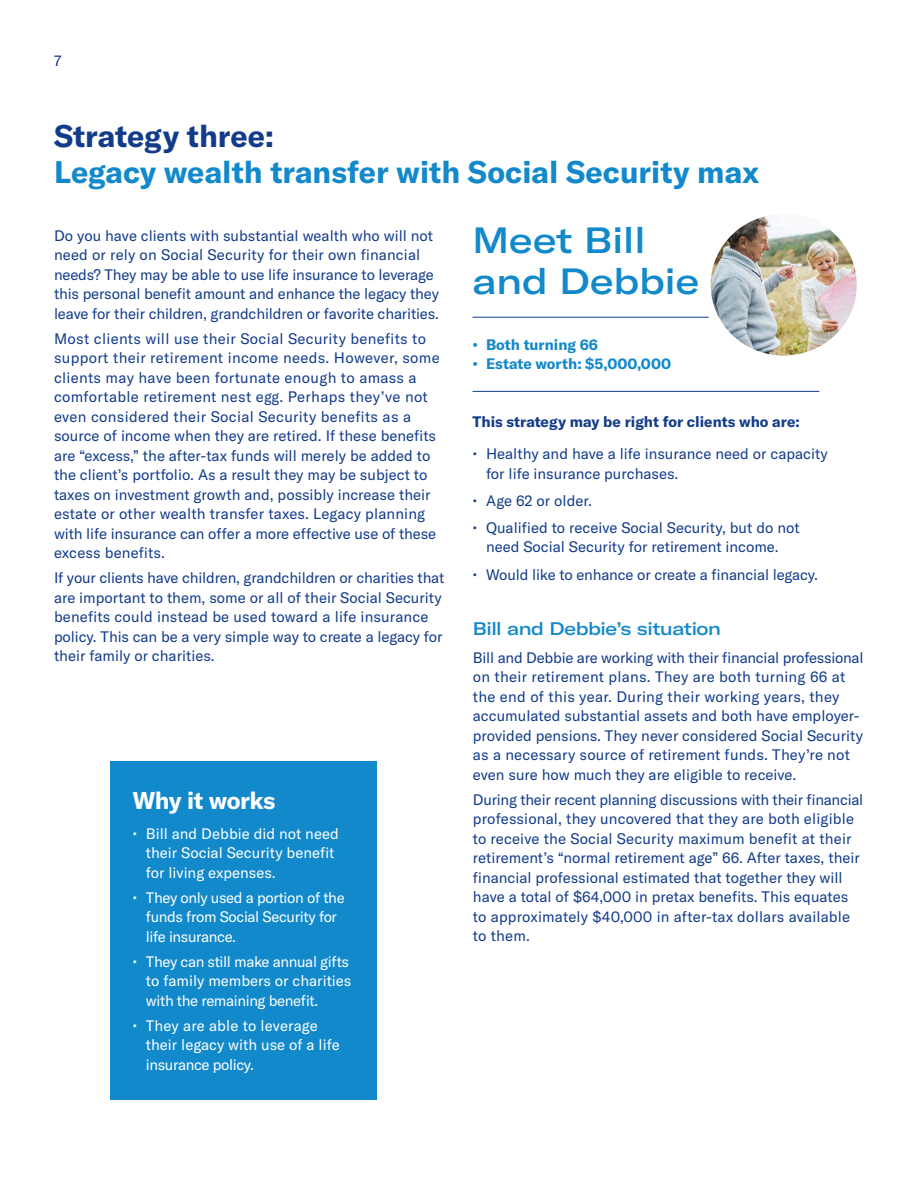
<style>
.page{position:relative;width:918px;height:1188px;background:#fff}
.page>*{position:absolute;margin:0;border:0;box-sizing:border-box;transform-origin:0 0}
.t1{font:500 expanded 36px/40.5px "GT America";color:#1289cb}
.t2{font:700 30.75px "GT America";color:#1289cb}
.t3{font:700 30.75px "GT America";letter-spacing:-.005em;color:#123b8a}
.t4{font:700 24px "GT America";letter-spacing:-.025em;color:#fff}
.t5{font:500 expanded 18px "GT America";letter-spacing:-.025em;color:#1289cb}
.t6{font:15px/19.5px "GT America";color:#123b8a}
.t7{font:15px/19.5px "GT America";letter-spacing:-.025em;color:#fff}
.t8{font:15px/19.5px "GT America";letter-spacing:-.005em;color:#fff}
.t9{font:700 15px "GT America";color:#123b8a}
.t10{font:700 15px "GT America";color:#1289cb}
</style>
<div class="page">
<hr style="left:472px;top:391px;width:347px;height:1px;background:#123b8a">
<hr style="left:472px;top:317px;width:237px;height:1px;background:#123b8a">
<img style="left:711px;top:214px;width:146px;height:142px">
<div style="left:110px;top:761px;width:267px;height:338px;background:#1289cb"></div>
<p class="t6" style="left:54px;top:51px;width:9px">7</p>
<h2 class="t3" style="left:54px;top:117px;width:221px">Strategy three:</h2>
<h2 class="t2" style="left:54px;top:153px;width:707px">Legacy wealth transfer with Social Security max</h2>
<p class="t6" style="left:54px;top:226px;width:387px">Do you have clients with substantial wealth who will not need or rely on Social Security for their own financial needs? They may be able to use life insurance to leverage this personal benefit amount and enhance the legacy they leave for their children, grandchildren or favorite charities.</p>
<p class="t6" style="left:54px;top:329px;width:387px">Most clients will use their Social Security benefits to support their retirement income needs. However, some clients may have been fortunate enough to amass a comfortable retirement nest egg. Perhaps they’ve not even considered their Social Security benefits as a source of income when they are retired. If these benefits are “excess,” the after-tax funds will merely be added to the client’s portfolio. As a result they may be subject to taxes on investment growth and, possibly increase their estate or other wealth transfer taxes. Legacy planning with life insurance can offer a more effective use of these excess benefits.</p>
<p class="t6" style="left:54px;top:568px;width:392px">If your clients have children, grandchildren or charities that are important to them, some or all of their Social Security benefits could instead be used toward a life insurance policy. This can be a very simple way to create a legacy for their family or charities.</p>
<h3 class="t4" style="left:132px;top:785px;width:145px">Why it works</h3>
<p class="t8" style="left:146px;top:824px;width:194px;text-indent:-14px">• Bill and Debbie did not need their Social Security benefit for living expenses.</p>
<p class="t7" style="left:146px;top:888px;width:200px;text-indent:-14px">• They only used a portion of the funds from Social Security for life insurance.</p>
<p class="t7" style="left:146px;top:952px;width:207px;text-indent:-14px">• They can still make annual gifts to family members or charities with the remaining benefit.</p>
<p class="t8" style="left:146px;top:1016px;width:195px;text-indent:-13px">• They are able to leverage their legacy with use of a life insurance policy.</p>
<h1 class="t1" style="left:472px;top:220px;width:228px">Meet Bill and Debbie</h1>
<p class="t10" style="left:472px;top:335px;width:127px">• Both turning 66</p>
<p class="t10" style="left:472px;top:354px;width:200px">• Estate worth: $5,000,000</p>
<p class="t9" style="left:472px;top:412px;width:329px">This strategy may be right for clients who are:</p>
<p class="t6" style="left:486px;top:444px;width:343px;text-indent:-14px">• Healthy and have a life insurance need or capacity for life insurance purchases.</p>
<p class="t6" style="left:472px;top:491px;width:121px">• Age 62 or older.</p>
<p class="t6" style="left:472px;top:518px;width:329px;text-align:center">• Qualified to receive Social Security, but do not need Social Security for retirement income.</p>
<p class="t6" style="left:472px;top:564px;width:347px">• Would like to enhance or create a financial legacy.</p>
<p class="t5" style="left:473px;top:618px;width:250px">Bill and Debbie’s situation</p>
<p class="t6" style="left:473px;top:648px;width:392px">Bill and Debbie are working with their financial professional on their retirement plans. They are both turning 66 at the end of this year. During their working years, they accumulated substantial assets and both have employer&shy;provided pensions. They never considered Social Security as a necessary source of retirement funds. They’re not even sure how much they are eligible to receive.</p>
<p class="t6" style="left:473px;top:790px;width:392px">During their recent planning discussions with their financial professional, they uncovered that they are both eligible to receive the Social Security maximum benefit at their retirement’s “normal retirement age” 66. After taxes, their financial professional estimated that together they will have a total of $64,000 in pretax benefits. This equates to approximately $40,000 in after-tax dollars available to them.</p>
</div>
